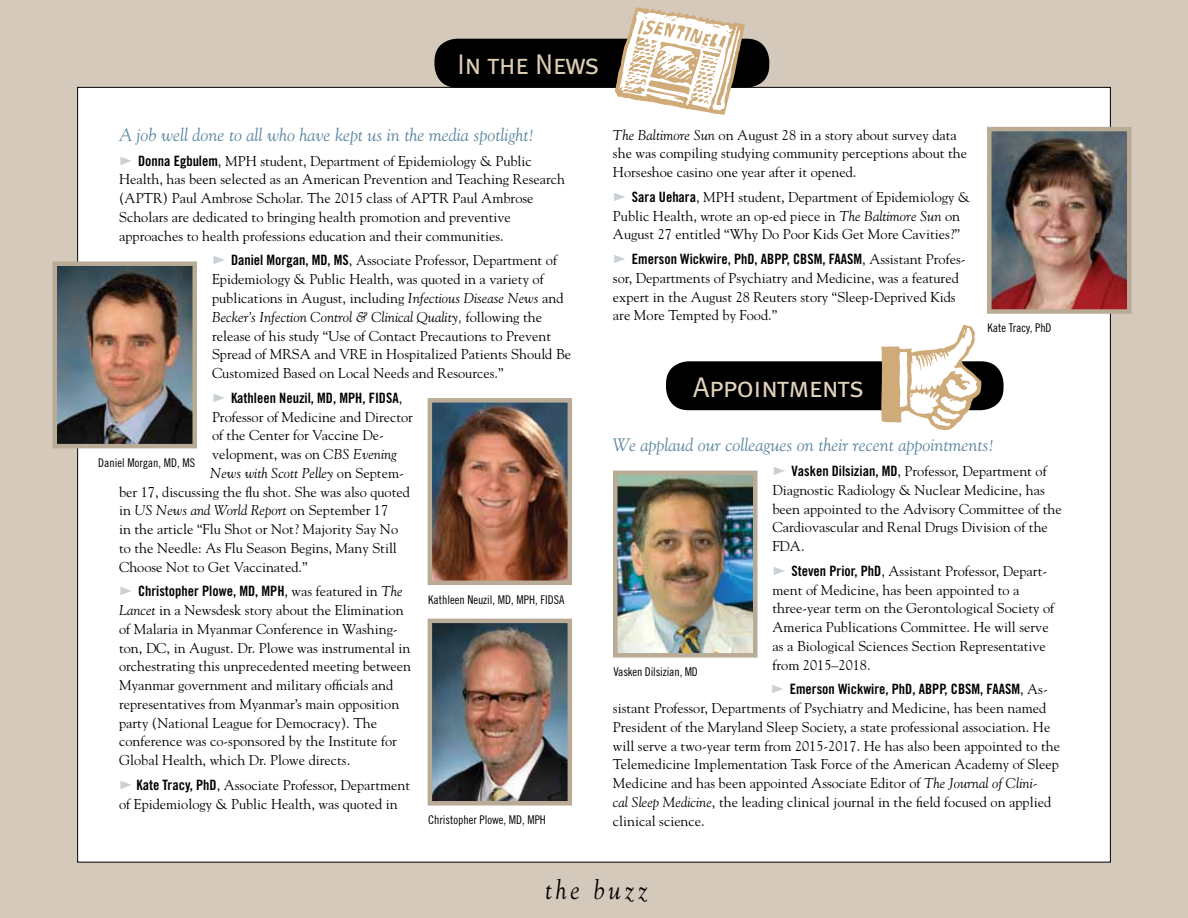
<style>
.page{position:relative;width:1188px;height:918px;background:#d4c9ba}
.page>*{position:absolute;margin:0;border:0;box-sizing:border-box;transform-origin:0 0}
.t1{font:28.5px "Meta Normal Caps";letter-spacing:-.02em;color:#e2d3bd}
.t2{font:28.5px "Meta Normal Caps";letter-spacing:-.02em;color:#ddcdb2}
.t3{font:italic 27px "Goudy";letter-spacing:.16em;color:#000;scale:.9 1}
.t4{font:italic 18px "Goudy";color:#5d87a1}
.t5{font:14.25px/18.8px "Goudy";color:#000}
.t6{font:14.25px "Trade Gothic Bold Cond Twenty";color:#000}
.t7{font:italic 14.25px "Goudy";color:#000}
.t8{font:12px "Trade Gothic Cond Eighteen";color:#000}
.s1{font-family:"Trade Gothic Bold Cond Twenty"}
.s2{font-style:italic}
.s3{font-family:"Goudy"}
.s4{font-style:normal}
.s5{font-family:"Goudy";font-style:italic}
</style>
<div class="page">
<div style="left:78px;top:87px;width:1032px;height:775px;background:#fff"></div>
<div style="left:435px;top:39px;width:334px;height:49px;background:#000;border-radius:22px"></div>
<svg style="left:615px;top:7px;width:130px;height:108px"></svg>
<img style="left:57px;top:266px;width:135px;height:177px">
<div style="left:52px;top:261px;width:145px;height:187px;border:4px solid #b9ab96"></div>
<img style="left:433px;top:403px;width:134px;height:177px">
<div style="left:428px;top:398px;width:144px;height:187px;border:4px solid #b9ab96"></div>
<img style="left:433px;top:624px;width:134px;height:177px">
<div style="left:428px;top:619px;width:144px;height:187px;border:4px solid #b9ab96"></div>
<img style="left:992px;top:132px;width:135px;height:177px">
<div style="left:987px;top:127px;width:145px;height:187px;border:4px solid #b9ab96"></div>
<div style="left:666px;top:361px;width:338px;height:49px;background:#000;border-radius:22px"></div>
<svg style="left:881px;top:325px;width:100px;height:105px"></svg>
<img style="left:618px;top:476px;width:135px;height:177px">
<div style="left:613px;top:471px;width:145px;height:187px;border:4px solid #b9ab96"></div>
<h1 class="t2" style="left:457px;top:48px;width:144px">In the News</h1>
<p class="t4" style="left:119px;top:124px;width:417px">A job well done to all who have kept us in the media spotlight!</p>
<p class="t5" style="left:119px;top:151px;width:448px;text-indent:19px"><span class="s1">Donna Egbulem</span>, MPH student, Department of Epidemiology &amp; Public Health, has been selected as an American Prevention and Teaching Research (APTR) Paul Ambrose Scholar. The 2015 class of APTR Paul Ambrose Scholars are dedicated to bringing health promotion and preventive approaches to health professions education and their communities.</p>
<p class="t5" style="left:212px;top:251px;width:361px;text-indent:19px"><span class="s1">Daniel Morgan, MD, MS</span>, Associate Professor, Department of Epidemiology &amp; Public Health, was quoted in a variety of publications in August, including <span class="s2">Infectious Disease News</span> and <span class="s2">Becker’s Infection Control &amp; Clinical Quality,</span> following the release of his study “Use of Contact Precautions to Prevent Spread of MRSA and VRE in Hospitalized Patients Should Be Customized Based on Local Needs and Resources.”</p>
<p class="t6" style="left:231px;top:389px;width:173px">Kathleen Neuzil, MD, MPH, FIDSA<span class="s3">,</span></p>
<p class="t5" style="left:212px;top:407px;width:203px">Professor of Medicine and Director</p>
<p class="t5" style="left:212px;top:426px;width:173px">of the Center for Vaccine De-</p>
<p class="t5" style="left:212px;top:444px;width:186px">velopment, was on <span class="s2">CBS Evening</span></p>
<p class="t7" style="left:210px;top:464px;width:195px">News with Scott Pelley <span class="s4">on Septem-</span></p>
<p class="t5" style="left:119px;top:482px;width:292px">ber 17, discussing the flu shot. She was also quoted</p>
<p class="t7" style="left:119px;top:502px;width:271px"><span class="s4">in</span> US News and World Report <span class="s4">on September 17</span></p>
<p class="t5" style="left:119px;top:519px;width:281px">in the article “Flu Shot or Not? Majority Say No</p>
<p class="t5" style="left:119px;top:538px;width:279px">to the Needle: As Flu Season Begins, Many Still</p>
<p class="t5" style="left:119px;top:557px;width:190px">Choose Not to Get Vaccinated.”</p>
<p class="t6" style="left:138px;top:583px;width:266px">Christopher Plowe, MD, MPH<span class="s3">, was featured in</span> <span class="s5">The</span></p>
<p class="t5" style="left:119px;top:600px;width:294px"><span class="s2">Lancet</span> in a Newsdesk story about the Elimination of Malaria in Myanmar Conference in Washing&shy;ton, DC, in August. Dr. Plowe was instrumental in orchestrating this unprecedented meeting between Myanmar government and military officials and representatives from Myanmar’s main opposition party (National League for Democracy). The conference was co-sponsored by the Institute for Global Health, which Dr. Plowe directs.</p>
<p class="t5" style="left:119px;top:775px;width:293px;text-indent:17px"><span class="s1">Kate Tracy, PhD</span>, Associate Professor, Department of Epidemiology &amp; Public Health, was quoted in</p>
<p class="t8" style="left:98px;top:455px;width:99px">Daniel Morgan, MD, MS</p>
<p class="t8" style="left:428px;top:592px;width:138px">Kathleen Neuzil, MD, MPH, FIDSA</p>
<p class="t8" style="left:428px;top:813px;width:119px">Christopher Plowe, MD, MPH</p>
<p class="t5" style="left:613px;top:125px;width:356px"><span class="s2">The Baltimore Sun</span> on August 28 in a story about survey data she was compiling studying community perceptions about the<br>Horseshoe casino one year after it opened.</p>
<p class="t5" style="left:613px;top:187px;width:358px;text-indent:19px"><span class="s1">Sara Uehara</span>, MPH student, Department of Epidemiology &amp;<br>Public Health, wrote an op-ed piece in <span class="s2">The Baltimore Sun</span> on<br>August 27 entitled “Why Do Poor Kids Get More Cavities?”</p>
<p class="t6" style="left:632px;top:250px;width:335px">Emerson Wickwire, PhD, ABPP, CBSM, FAASM<span class="s3">, Assistant Profes-</span></p>
<p class="t5" style="left:613px;top:268px;width:347px">sor, Departments of Psychiatry and Medicine, was a featured expert in the August 28 Reuters story “Sleep-Deprived Kids are More Tempted by Food.”</p>
<h1 class="t1" style="left:693px;top:370px;width:173px">Appointments</h1>
<p class="t8" style="left:987px;top:321px;width:66px">Kate Tracy, PhD</p>
<p class="t4" style="left:613px;top:434px;width:383px">We applaud our colleagues on their recent appointments!</p>
<p class="t5" style="left:773px;top:461px;width:291px;text-indent:19px"><span class="s1">Vasken Dilsizian, MD</span>, Professor, Department of Diagnostic Radiology &amp; Nuclear Medicine, has been appointed to the Advisory Committee of the Cardiovascular and Renal Drugs Division of the FDA.</p>
<p class="t5" style="left:773px;top:561px;width:283px;text-indent:19px"><span class="s1">Steven Prior, PhD</span>, Assistant Professor, Depart&shy;ment of Medicine, has been appointed to a three-year term on the Gerontological Society of America Publications Committee. He will serve as a Biological Sciences Section Representative from 2015–2018.</p>
<p class="t6" style="left:790px;top:681px;width:259px">Emerson Wickwire, PhD, ABPP, CBSM, FAASM<span class="s3">, As-</span></p>
<p class="t5" style="left:613px;top:698px;width:449px">sistant Professor, Departments of Psychiatry and Medicine, has been named President of the Maryland Sleep Society, a state professional association. He will serve a two-year term from 2015-2017. He has also been appointed to the Telemedicine Implementation Task Force of the American Academy of Sleep Medicine and has been appointed Associate Editor of <span class="s2">The Journal of Clini-<br>cal Sleep Medicine</span>, the leading clinical journal in the field focused on applied clinical science.</p>
<p class="t8" style="left:613px;top:665px;width:86px">Vasken Dilsizian, MD</p>
<h2 class="t3" style="left:545px;top:874px;width:115px">the buzz</h2>
</div>
